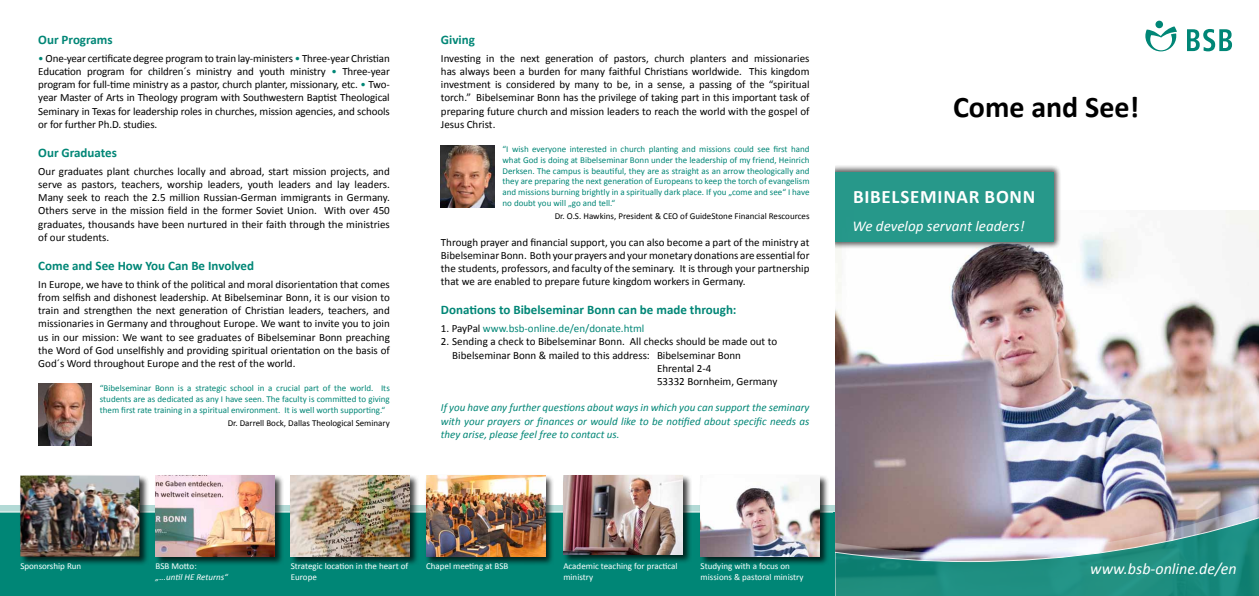
<style>
.page{position:relative;width:1259px;height:596px;background:#fff}
.page>*{position:absolute;margin:0;border:0;box-sizing:border-box;transform-origin:0 0}
.t1{font:700 30px "Calibri";color:#000}
.t2{font:700 19px "Calibri";letter-spacing:.04em;color:#fff}
.t3{font:italic 16px "Calibri";color:#fff}
.t4{font:italic 15px "Calibri";color:#fff}
.t5{font:700 13px "Calibri";color:#008676}
.t6{font:11px/13.2px "Calibri";color:#000;text-align:justify}
.t7{font:italic 11px/13.2px "Calibri";color:#008676;text-align:justify}
.t8{font:11px "Calibri";color:#008676}
.t9{font:9px/10.8px "Calibri";color:#008676;text-align:justify}
.t10{font:9px/10.8px "Calibri";color:#fff}
.t11{font:9px "Calibri";color:#000}
.t12{font:italic 9px "Calibri";color:#fff}
.s1{color:#008676}
.s2{color:#000}
</style>
<div class="page">
<img style="left:835px;top:210px;width:424px;height:287px">
<img style="left:835px;top:497px;width:424px;height:18px">
<svg style="left:835px;top:515px;width:424px;height:80px;background:#669993"></svg>
<div style="left:827px;top:164px;width:234px;height:86px;background:#000;opacity:.75"></div>
<div style="left:835px;top:172px;width:218px;height:70px;background:#27988a"></div>
<div style="left:1155px;top:21px;width:8px;height:7px;background:#008676;border-radius:50%"></div>
<svg style="left:1187px;top:29px;width:45px;height:22px"></svg>
<svg style="left:1145px;top:26px;width:31px;height:25px"></svg>
<div style="left:823px;top:158px;width:12px;height:96px;background:#fff"></div>
<div style="left:0;top:511px;width:835px;height:84px;background:#008676"></div>
<div style="left:19px;top:474px;width:130px;height:91px;background:#000;opacity:.75"></div>
<img style="left:20px;top:475px;width:119px;height:81px">
<div style="left:154px;top:474px;width:130px;height:91px;background:#000;opacity:.75"></div>
<img style="left:156px;top:475px;width:119px;height:81px">
<div style="left:289px;top:474px;width:130px;height:91px;background:#000;opacity:.75"></div>
<img style="left:291px;top:475px;width:119px;height:81px">
<div style="left:424px;top:474px;width:130px;height:91px;background:#000;opacity:.75"></div>
<img style="left:426px;top:475px;width:119px;height:81px">
<div style="left:562px;top:474px;width:130px;height:89px;background:#000;opacity:.75"></div>
<img style="left:563px;top:475px;width:119px;height:79px">
<div style="left:699px;top:474px;width:130px;height:91px;background:#000;opacity:.75"></div>
<img style="left:700px;top:475px;width:119px;height:81px">
<img style="left:38px;top:383px;width:53px;height:62px">
<hr style="left:834px;top:512px;width:1px;height:83px;background:#008676">
<img style="left:441px;top:145px;width:53px;height:62px">
<p class="t5" style="left:38px;top:31px;width:76px">Our Programs</p>
<p class="t6" style="left:38px;top:52px;width:353px"><span class="s1">•</span> One-year certificate degree program to train lay-ministers <span class="s1">•</span> Three-year Christian Education program for children´s ministry and youth ministry <span class="s1">•</span> Three-year program for full-time ministry as a pastor, church planter, missionary, etc. <span class="s1">•</span> Two&shy;year Master of Arts in Theology program with Southwestern Baptist Theological Seminary in Texas for leadership roles in churches, mission agencies, and schools or for further Ph.D. studies.</p>
<p class="t5" style="left:38px;top:144px;width:80px">Our Graduates</p>
<p class="t6" style="left:38px;top:164px;width:353px">Our graduates plant churches locally and abroad, start mission projects, and serve as pastors, teachers, worship leaders, youth leaders and lay leaders.<br>Many seek to reach the 2.5 million Russian-German immigrants in Germany.<br>Others serve in the mission field in the former Soviet Union. With over 450 graduates, thousands have been nurtured in their faith through the ministries of our students.</p>
<p class="t5" style="left:38px;top:257px;width:217px">Come and See How You Can Be Involved</p>
<p class="t6" style="left:38px;top:277px;width:353px">In Europe, we have to think of the political and moral disorientation that comes from selfish and dishonest leadership. At Bibelseminar Bonn, it is our vision to train and strengthen the next generation of Christian leaders, teachers, and missionaries in Germany and throughout Europe. We want to invite you to join us in our mission: We want to see graduates of Bibelseminar Bonn preaching the Word of God unselfishly and providing spiritual orientation on the basis of God´s Word throughout Europe and the rest of the world.</p>
<p class="t9" style="left:100px;top:382px;width:291px">“Bibelseminar Bonn is a strategic school in a crucial part of the world. Its students are as dedicated as any I have seen. The faculty is committed to giving them first rate training in a spiritual environment. It is well worth supporting.“</p>
<p class="t11" style="left:228px;top:417px;width:164px">Dr. Darrell Bock, Dallas Theological Seminary</p>
<p class="t5" style="left:441px;top:31px;width:35px">Giving</p>
<p class="t6" style="left:441px;top:52px;width:370px">Investing in the next generation of pastors, church planters and missionaries has always been a burden for many faithful Christians worldwide. This kingdom investment is considered by many to be, in a sense, a passing of the “spiritual torch.” Bibelseminar Bonn has the privilege of taking part in this important task of preparing future church and mission leaders to reach the world with the gospel of Jesus Christ.</p>
<p class="t9" style="left:502px;top:143px;width:308px">“I wish everyone interested in church planting and missions could see first hand what God is doing at Bibelseminar Bonn under the leadership of my friend, Heinrich Derksen. The campus is beautiful, they are as straight as an arrow theologically and they are preparing the next generation of Europeans to keep the torch of evangelism and missions burning brightly in a spiritually dark place. If you „come and see“ I have no doubt you will „go and tell.“</p>
<p class="t11" style="left:555px;top:210px;width:256px">Dr. O.S. Hawkins, President &amp; CEO of GuideStone Financial Rescources</p>
<p class="t6" style="left:441px;top:235px;width:370px">Through prayer and financial support, you can also become a part of the ministry at Bibelseminar Bonn. Both your prayers and your monetary donations are essential for the students, professors, and faculty of the seminary. It is through your partnership that we are enabled to prepare future kingdom workers in Germany.</p>
<p class="t5" style="left:441px;top:301px;width:297px">Donations to Bibelseminar Bonn can be made through:</p>
<p class="t8" style="left:441px;top:321px;width:205px"><span class="s2">1. PayPal</span> www.bsb-online.de/en/donate.html</p>
<p class="t6" style="left:441px;top:335px;width:338px">2. Sending a check to Bibelseminar Bonn. All checks should be made out to</p>
<p class="t6" style="left:452px;top:348px;width:290px">Bibelseminar Bonn &amp; mailed to this address: Bibelseminar Bonn</p>
<p class="t6" style="left:657px;top:361px;width:56px">Ehrental 2-4</p>
<p class="t6" style="left:657px;top:374px;width:122px">53332 Bornheim, Germany</p>
<p class="t7" style="left:441px;top:400px;width:370px">If you have any further questions about ways in which you can support the seminary with your prayers or finances or would like to be notified about specific needs as they arise, please feel free to contact us.</p>
<h1 class="t1" style="left:953px;top:87px;width:188px">Come and See!</h1>
<h2 class="t2" style="left:853px;top:185px;width:184px">Bibelseminar Bonn</h2>
<h3 class="t4" style="left:852px;top:216px;width:173px">We develop servant leaders!</h3>
<p class="t10" style="left:20px;top:560px;width:62px">Sponsorship Run</p>
<p class="t10" style="left:156px;top:560px;width:43px">BSB Motto:</p>
<p class="t12" style="left:156px;top:570px;width:74px">„...until HE Returns“</p>
<p class="t10" style="left:291px;top:560px;width:119px">Strategic location in the heart of<br>Europe</p>
<p class="t10" style="left:426px;top:560px;width:84px">Chapel meeting at BSB</p>
<p class="t10" style="left:563px;top:560px;width:116px">Academic teaching for practical ministry</p>
<p class="t10" style="left:700px;top:560px;width:104px">Studying with a focus on missions &amp; pastoral ministry</p>
<h3 class="t3" style="left:1090px;top:557px;width:148px">www.bsb-online.de/en</h3>
</div>
